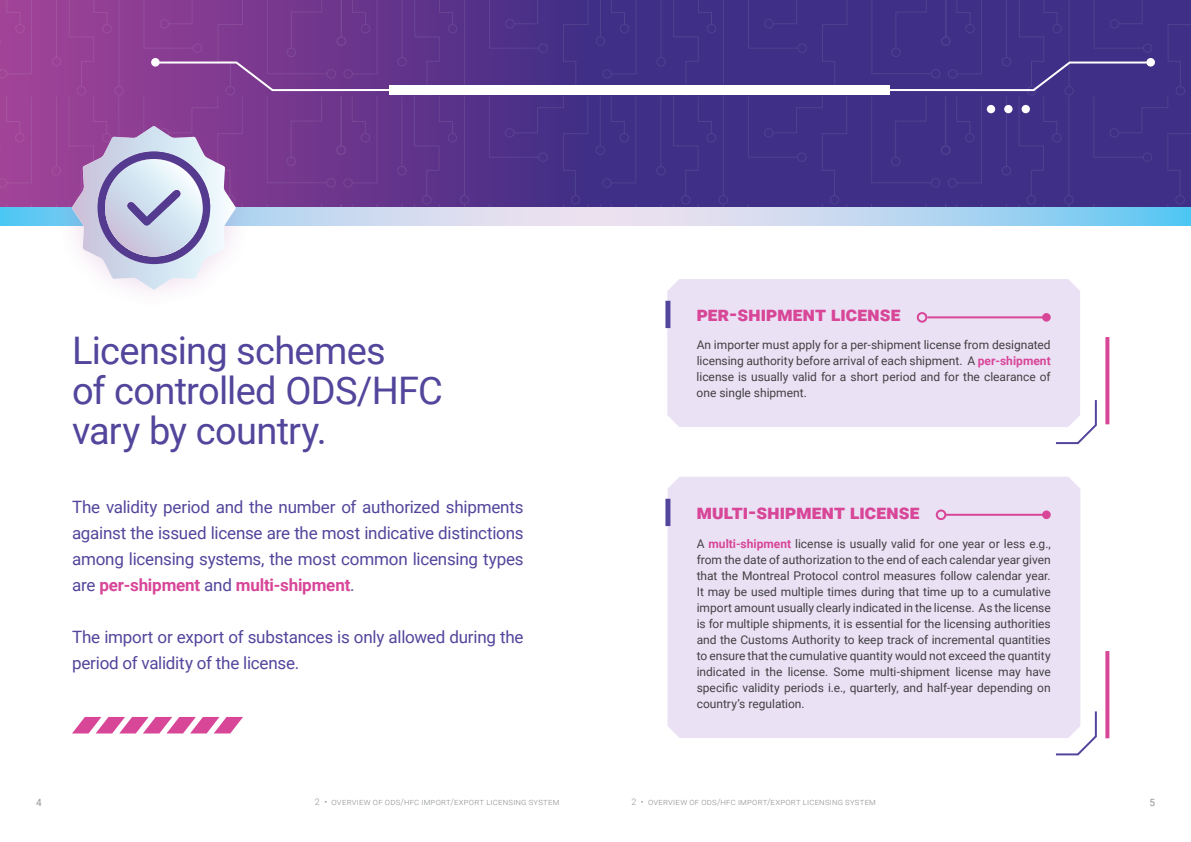
<style>
.page{position:relative;width:1191px;height:842px;background:#fff}
.page>*{position:absolute;margin:0;border:0;box-sizing:border-box;transform-origin:0 0}
.t1{font:38px/40px "Roboto";letter-spacing:-.02em;color:#52469c}
.t2{font:900 20px "Roboto";letter-spacing:.005em;color:#d84698}
.t3{font:17px/26px "Roboto";letter-spacing:-.015em;color:#52469c;text-align:justify}
.t4{font:12px/16px "Roboto";color:#414042;text-align:justify}
.t5{font:10px "Roboto";color:#939598}
.t6{font:300 9px "Roboto";letter-spacing:.025em;color:#939598}
.s1{font-weight:700;color:#d84698}
</style>
<div class="page">
<div style="left:0;top:0;width:595px;height:207px;background:#9b4296"></div>
<hr style="left:56px;top:96px;width:1px;height:70px;background:#f5fafa">
<svg style="left:0;top:96px;width:32px;height:92px"></svg>
<hr style="left:56px;top:0;width:1px;height:57px;background:#f5fafa">
<div style="left:52px;top:57px;width:9px;height:9px;border:1px solid #f5fafa;border-radius:50%"></div>
<svg style="left:0;top:0;width:32px;height:79px"></svg>
<svg style="left:0;top:207px;width:49px;height:18px"></svg>
<div style="left:667px;top:290px;width:413px;height:137px;background:#ebe1f5"></div>
<div style="left:916px;top:312px;width:11px;height:11px;border:2px solid #d84698;border-radius:50%"></div>
<hr style="left:927px;top:316px;width:120px;height:2px;background:#d84698">
<div style="left:1042px;top:313px;width:8px;height:9px;background:#d84698;border-radius:50%"></div>
<div style="left:667px;top:477px;width:413px;height:261px;background:#ebe1f5"></div>
<div style="left:935px;top:509px;width:11px;height:11px;border:2px solid #d84698;border-radius:50%"></div>
<hr style="left:945px;top:514px;width:102px;height:2px;background:#d84698">
<div style="left:1042px;top:510px;width:8px;height:9px;background:#d84698;border-radius:50%"></div>
<svg style="left:1054px;top:709px;width:43px;height:47px"></svg>
<svg style="left:1054px;top:398px;width:43px;height:47px"></svg>
<div style="left:49px;top:103px;width:210px;height:210px;background:#a44599;opacity:.2"></div>
<svg style="left:72px;top:717px;width:171px;height:16px"></svg>
<svg style="left:1105px;top:337px;width:4px;height:87px"></svg>
<div style="left:665px;top:499px;width:5px;height:27px;background:#52469c"></div>
<div style="left:665px;top:301px;width:5px;height:27px;background:#52469c"></div>
<svg style="left:1105px;top:651px;width:4px;height:87px"></svg>
<svg style="left:68px;top:0;width:1123px;height:290px"></svg>
<div style="left:151px;top:58px;width:9px;height:9px;background:#fff;border-radius:50%"></div>
<div style="left:1021px;top:105px;width:9px;height:8px;background:#fff;border-radius:50%"></div>
<div style="left:1004px;top:105px;width:8px;height:8px;background:#fff;border-radius:50%"></div>
<div style="left:986px;top:105px;width:9px;height:8px;background:#fff;border-radius:50%"></div>
<div style="left:389px;top:85px;width:500px;height:9px;background:#fff"></div>
<h1 class="t1" style="left:72px;top:329px;width:372px">Licensing schemes<br>of controlled ODS/HFC vary by country.</h1>
<h3 class="t3" style="left:72px;top:493px;width:453px">The validity period and the number of authorized shipments against the issued license are the most indicative distinctions among licensing systems, the most common licensing types are <span class="s1">per-shipment</span> and <span class="s1">multi-shipment</span>.</h3>
<h3 class="t3" style="left:72px;top:623px;width:453px">The import or export of substances is only allowed during the period of validity of the license.</h3>
<h2 class="t2" style="left:696px;top:300px;width:205px">per-shipment license</h2>
<p class="t4" style="left:696px;top:336px;width:355px">An importer must apply for a per-shipment license from designated licensing authority before arrival of each shipment. A <span class="s1">per-shipment </span>license is usually valid for a short period and for the clearance of one single shipment.</p>
<h2 class="t2" style="left:696px;top:498px;width:224px">multi-shipment license</h2>
<p class="t4" style="left:696px;top:535px;width:355px">A <span class="s1">multi-shipment</span> license is usually valid for one year or less e.g., from the date of authorization to the end of each calendar year given that the Montreal Protocol control measures follow calendar year.<br>It may be used multiple times during that time up to a cumulative import amount usually clearly indicated in the license. As the license is for multiple shipments, it is essential for the licensing authorities and the Customs Authority to keep track of incremental quantities to ensure that the cumulative quantity would not exceed the quantity indicated in the license. Some multi-shipment license may have specific validity periods i.e., quarterly, and half-year depending on country’s regulation.</p>
<p class="t6" style="left:315px;top:795px;width:246px">2 • overview of ods/hfc import/export licensing system</p>
<p class="t6" style="left:631px;top:795px;width:246px">2 • overview of ods/hfc import/export licensing system</p>
<p class="t5" style="left:36px;top:796px;width:7px">4</p>
<p class="t5" style="left:1149px;top:796px;width:7px">5</p>
</div>
